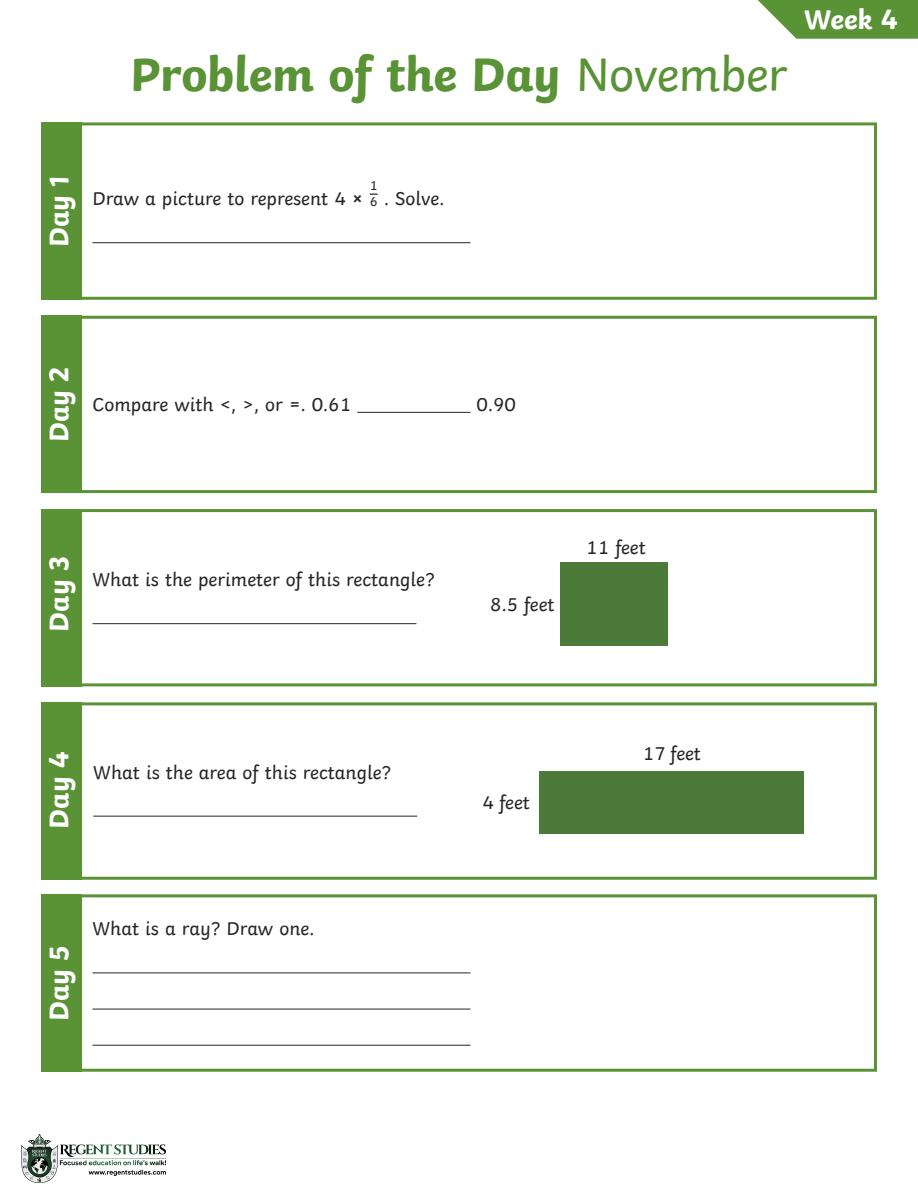
<style>
.page{position:relative;width:918px;height:1188px;background:#fff}
.page>*{position:absolute;margin:0;border:0;box-sizing:border-box;transform-origin:0 0}
.Heading_1{font:700 49.5px "Twinkl";letter-spacing:-.01em;color:#5a9236}
.t1{font:700 28.5px "Twinkl";color:#fff}
.KS2_Body_Copy{font:19.5px "Twinkl";color:#282526}
.Fraction{font:13.5px/16.2px "Twinkl";color:#282526}
.s1{font-weight:400}
.s2{font-weight:600}
</style>
<div class="page">
<div style="left:41px;top:702px;width:836px;height:178px;border:3px solid #5a9236"></div>
<div style="left:41px;top:894px;width:836px;height:178px;border:3px solid #5a9236"></div>
<div style="left:41px;top:122px;width:836px;height:178px;border:3px solid #5a9236"></div>
<div style="left:41px;top:316px;width:836px;height:177px;border:3px solid #5a9236"></div>
<div style="left:41px;top:509px;width:836px;height:177px;border:3px solid #5a9236"></div>
<div style="left:41px;top:702px;width:40px;height:178px;background:#5a9236"></div>
<div style="left:41px;top:894px;width:40px;height:178px;background:#5a9236"></div>
<div style="left:41px;top:122px;width:40px;height:178px;background:#5a9236"></div>
<div style="left:41px;top:316px;width:40px;height:177px;background:#5a9236"></div>
<div style="left:41px;top:509px;width:40px;height:177px;background:#5a9236"></div>
<svg style="left:758px;top:0;width:160px;height:39px;background:#6e9f4f"></svg>
<hr style="left:92px;top:242px;width:378px;height:1px;background:#282526">
<hr style="left:357px;top:412px;width:113px;height:1px;background:#282526">
<hr style="left:92px;top:623px;width:324px;height:1px;background:#282526">
<hr style="left:92px;top:972px;width:378px;height:1px;background:#282526">
<hr style="left:92px;top:1009px;width:378px;height:1px;background:#282526">
<hr style="left:92px;top:1045px;width:378px;height:1px;background:#282526">
<hr style="left:93px;top:816px;width:324px;height:1px;background:#282526">
<div style="left:540px;top:771px;width:264px;height:62px;background:#4c7b39"></div>
<div style="left:560px;top:563px;width:108px;height:83px;background:#4c7b39"></div>
<img style="left:22px;top:1134px;width:143px;height:49px">
<p class="Heading_1" style="left:130px;top:33px;width:659px">Problem of the Day <span class="s1">November</span></p>
<p class="t1" style="left:804px;top:-4px;width:95px">Week 4</p>
<p class="t1" style="left:35px;top:247px;width:74px;rotate:-90deg">Day 1</p>
<p class="KS2_Body_Copy" style="left:92px;top:184px;width:272px">Draw a picture to represent 4 <span class="s2">×</span></p>
<p class="Fraction" style="left:370px;top:176px;width:9px">1<br>6</p>
<p class="KS2_Body_Copy" style="left:384px;top:184px;width:62px">. Solve.</p>
<p class="t1" style="left:35px;top:442px;width:77px;rotate:-90deg">Day 2</p>
<p class="KS2_Body_Copy" style="left:92px;top:389px;width:260px">Compare with &lt;, &gt;, or =. 0.61</p>
<p class="KS2_Body_Copy" style="left:477px;top:389px;width:41px">0.90</p>
<p class="t1" style="left:35px;top:632px;width:77px;rotate:-90deg">Day 3</p>
<p class="KS2_Body_Copy" style="left:92px;top:565px;width:344px">What is the perimeter of this rectangle?</p>
<p class="KS2_Body_Copy" style="left:490px;top:589px;width:66px">8.5 feet</p>
<p class="KS2_Body_Copy" style="left:586px;top:532px;width:61px">11 feet</p>
<p class="t1" style="left:35px;top:829px;width:79px;rotate:-90deg">Day 4</p>
<p class="KS2_Body_Copy" style="left:643px;top:739px;width:60px">17 feet</p>
<p class="KS2_Body_Copy" style="left:93px;top:757px;width:299px">What is the area of this rectangle?</p>
<p class="KS2_Body_Copy" style="left:482px;top:787px;width:49px">4 feet</p>
<p class="t1" style="left:35px;top:1021px;width:77px;rotate:-90deg">Day 5</p>
<p class="KS2_Body_Copy" style="left:92px;top:914px;width:223px">What is a ray? Draw one.</p>
</div>
